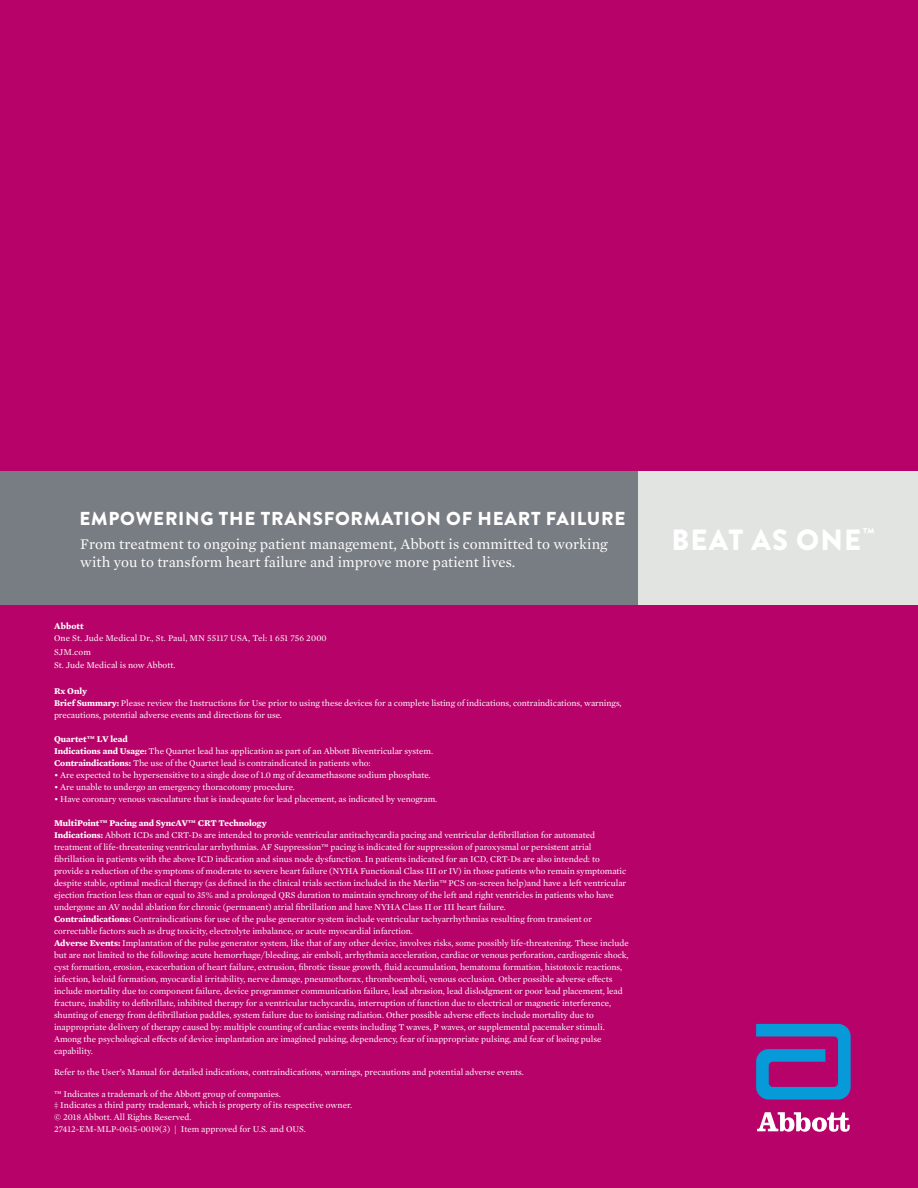
<style>
.page{position:relative;width:918px;height:1188px;background:#b70369}
.page>*{position:absolute;margin:0;border:0;box-sizing:border-box;transform-origin:0 0}
.t1{font:900 29.25px "Brandon Grotesque";letter-spacing:.04em;color:#fff}
.t2{font:900 18.75px "Brandon Grotesque";letter-spacing:.04em;color:#fff}
.t3{font:15px/18px "Mercury Text G1";letter-spacing:.005em;color:#fff}
.t4{font:9px/12px "Mercury Text G1";letter-spacing:-.005em;color:#fff}
.t5{font:700 9px "Mercury Text G1";letter-spacing:.01em;color:#fff}
.s1{font-weight:700}
</style>
<div class="page">
<svg style="left:757px;top:1112px;width:93px;height:20px"></svg>
<svg style="left:756px;top:1024px;width:95px;height:76px"></svg>
<div style="left:0;top:472px;width:638px;height:133px;background:#787d83"></div>
<div style="left:638px;top:472px;width:280px;height:133px;background:#e2e4e2"></div>
<h2 class="t2" style="left:80px;top:505px;width:547px">EMPOWERING THE TRANSFORMATION OF HEART FAILURE</h2>
<h3 class="t3" style="left:80px;top:534px;width:529px">From treatment to ongoing patient management, Abbott is committed to working with you to transform heart failure and improve more patient lives.</h3>
<p class="t5" style="left:54px;top:620px;width:31px">Abbott</p>
<p class="t4" style="left:54px;top:631px;width:274px;line-height:13.5px">One St. Jude Medical Dr., St. Paul, MN 55117 USA, Tel: 1 651 756 2000<br>SJM.com<br>St. Jude Medical is now Abbott.</p>
<p class="t4" style="left:54px;top:684px;width:569px"><span class="s1">Rx Only<br>Brief Summary:</span> Please review the Instructions for Use prior to using these devices for a complete listing of indications, contraindications, warnings, precautions, potential adverse events and directions for use.</p>
<p class="t4" style="left:54px;top:732px;width:381px"><span class="s1">Quartet™ LV lead<br>Indications and Usage:</span> The Quartet lead has application as part of an Abbott Biventricular system.<br><span class="s1">Contraindications:</span> The use of the Quartet lead is contraindicated in patients who:</p>
<p class="t4" style="left:54px;top:768px;width:378px">• Are expected to be hypersensitive to a single dose of 1.0 mg of dexamethasone sodium phosphate.</p>
<p class="t4" style="left:54px;top:780px;width:242px">• Are unable to undergo an emergency thoracotomy procedure.</p>
<p class="t4" style="left:54px;top:792px;width:385px">• Have coronary venous vasculature that is inadequate for lead placement, as indicated by venogram.</p>
<p class="t4" style="left:54px;top:816px;width:576px"><span class="s1">MultiPoint™ Pacing and SyncAV™ CRT Technology<br>Indications:</span> Abbott ICDs and CRT-Ds are intended to provide ventricular antitachycardia pacing and ventricular defibrillation for automated treatment of life-threatening ventricular arrhythmias. AF Suppression™ pacing is indicated for suppression of paroxysmal or persistent atrial fibrillation in patients with the above ICD indication and sinus node dysfunction. In patients indicated for an ICD, CRT-Ds are also intended: to provide a reduction of the symptoms of moderate to severe heart failure (NYHA Functional Class III or IV) in those patients who remain symptomatic despite stable, optimal medical therapy (as defined in the clinical trials section included in the Merlin™ PCS on-screen help)and have a left ventricular ejection fraction less than or equal to 35% and a prolonged QRS duration to maintain synchrony of the left and right ventricles in patients who have undergone an AV nodal ablation for chronic (permanent) atrial fibrillation and have NYHA Class II or III heart failure.<br><span class="s1">Contraindications:</span> Contraindications for use of the pulse generator system include ventricular tachyarrhythmias resulting from transient or correctable factors such as drug toxicity, electrolyte imbalance, or acute myocardial infarction.<br><span class="s1">Adverse Events:</span> Implantation of the pulse generator system, like that of any other device, involves risks, some possibly life-threatening. These include but are not limited to the following: acute hemorrhage/bleeding, air emboli, arrhythmia acceleration, cardiac or venous perforation, cardiogenic shock, cyst formation, erosion, exacerbation of heart failure, extrusion, fibrotic tissue growth, fluid accumulation, hematoma formation, histotoxic reactions, infection, keloid formation, myocardial irritability, nerve damage, pneumothorax, thromboemboli, venous occlusion. Other possible adverse effects include mortality due to: component failure, device programmer communication failure, lead abrasion, lead dislodgment or poor lead placement, lead fracture, inability to defibrillate, inhibited therapy for a ventricular tachycardia, interruption of function due to electrical or magnetic interference, shunting of energy from defibrillation paddles, system failure due to ionising radiation. Other possible adverse effects include mortality due to inappropriate delivery of therapy caused by: multiple counting of cardiac events including T waves, P waves, or supplemental pacemaker stimuli.<br>Among the psychological effects of device implantation are imagined pulsing, dependency, fear of inappropriate pulsing, and fear of losing pulse capability.</p>
<p class="t4" style="left:54px;top:1066px;width:471px">Refer to the User’s Manual for detailed indications, contraindications, warnings, precautions and potential adverse events.</p>
<p class="t4" style="left:54px;top:1088px;width:300px;line-height:10.8px">™ Indicates a trademark of the Abbott group of companies.<br>‡ Indicates a third party trademark, which is property of its respective owner.</p>
<p class="t4" style="left:54px;top:1110px;width:253px">© 2018 Abbott. All Rights Reserved.<br>27412-EM-MLP-0615-0019(3) | Item approved for U.S. and OUS.</p>
<h1 class="t1" style="left:671px;top:519px;width:205px">BEAT AS ONE<sup>™</sup></h1>
</div>
